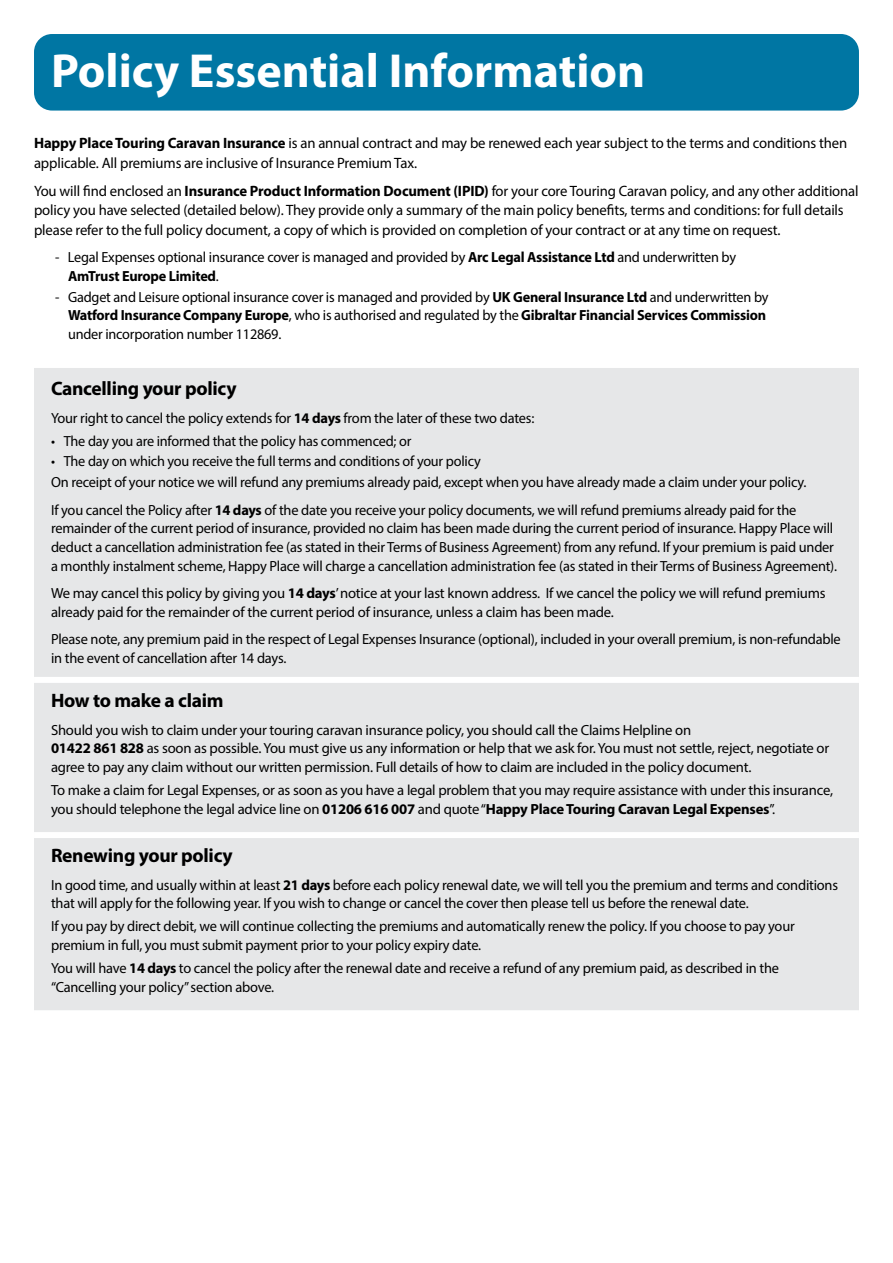
<style>
.page{position:relative;width:893px;height:1263px;background:#fff}
.page>*{position:absolute;margin:0;border:0;box-sizing:border-box;transform-origin:0 0}
.t1{font:700 48px "Myriad Pro";color:#fff}
.t2{font:700 19.5px "Myriad Pro";letter-spacing:-.015em;color:#000}
.t3{font:15px/19.5px "Myriad Pro";letter-spacing:-.01em;color:#000}
.t4{font:14.7px/18.8px "Myriad Pro";letter-spacing:-.015em;color:#000}
.s1{font-weight:700}
</style>
<div class="page">
<div style="left:34px;top:34px;width:825px;height:77px;background:#0076a3;border-radius:18px"></div>
<div style="left:34px;top:368px;width:825px;height:642px;background:#e6e7e8"></div>
<div style="left:34px;top:677px;width:825px;height:6px;background:#fff"></div>
<div style="left:34px;top:832px;width:825px;height:6px;background:#fff"></div>
<h1 class="t1" style="left:51px;top:40px;width:596px">Policy Essential Information</h1>
<p class="t3" style="left:34px;top:133px;width:815px"><span class="s1">Happy Place Touring Caravan Insurance</span> is an annual contract and may be renewed each year subject to the terms and conditions then applicable. All premiums are inclusive of Insurance Premium Tax.</p>
<p class="t3" style="left:34px;top:181px;width:826px">You will find enclosed an <span class="s1">Insurance Product Information Document (IPID)</span> for your core Touring Caravan policy, and any other additional policy you have selected (detailed below). They provide only a summary of the main policy benefits, terms and conditions: for full details please refer to the full policy document, a copy of which is provided on completion of your contract or at any time on request.</p>
<p class="t4" style="left:68px;top:248px;width:670px;text-indent:-13px">- Legal Expenses optional insurance cover is managed and provided by <span class="s1">Arc Legal Assistance Ltd</span> and underwritten by<br><span class="s1">AmTrust Europe Limited</span>.</p>
<p class="t4" style="left:68px;top:287px;width:702px;text-indent:-13px">- Gadget and Leisure optional insurance cover is managed and provided by <span class="s1">UK General Insurance Ltd</span> and underwritten by<br><span class="s1">Watford Insurance Company Europe</span>, who is authorised and regulated by the <span class="s1">Gibraltar Financial Services Commission </span>under incorporation number 112869.</p>
<h2 class="t2" style="left:51px;top:376px;width:187px">Cancelling your policy</h2>
<p class="t4" style="left:51px;top:408px;width:485px">Your right to cancel the policy extends for <span class="s1">14 days</span> from the later of these two dates:</p>
<p class="t4" style="left:51px;top:431px;width:362px">• The day you are informed that the policy has commenced; or</p>
<p class="t4" style="left:51px;top:451px;width:757px;line-height:20.9px">• The day on which you receive the full terms and conditions of your policy<br>On receipt of your notice we will refund any premiums already paid, except when you have already made a claim under your policy.</p>
<p class="t4" style="left:51px;top:500px;width:788px">If you cancel the Policy after <span class="s1">14 days</span> of the date you receive your policy documents, we will refund premiums already paid for the remainder of the current period of insurance, provided no claim has been made during the current period of insurance. Happy Place will deduct a cancellation administration fee (as stated in their Terms of Business Agreement) from any refund. If your premium is paid under a monthly instalment scheme, Happy Place will charge a cancellation administration fee (as stated in their Terms of Business Agreement).</p>
<p class="t4" style="left:51px;top:584px;width:776px">We may cancel this policy by giving you <span class="s1">14 days</span>’ notice at your last known address. If we cancel the policy we will refund premiums already paid for the remainder of the current period of insurance, unless a claim has been made.</p>
<p class="t4" style="left:51px;top:630px;width:791px">Please note, any premium paid in the respect of Legal Expenses Insurance (optional), included in your overall premium, is non-refundable in the event of cancellation after 14 days.</p>
<h2 class="t2" style="left:51px;top:688px;width:174px">How to make a claim</h2>
<p class="t4" style="left:51px;top:720px;width:780px">Should you wish to claim under your touring caravan insurance policy, you should call the Claims Helpline on<br><span class="s1">01422 861 828</span> as soon as possible. You must give us any information or help that we ask for. You must not settle, reject, negotiate or agree to pay any claim without our written permission. Full details of how to claim are included in the policy document.</p>
<p class="t4" style="left:51px;top:780px;width:783px">To make a claim for Legal Expenses, or as soon as you have a legal problem that you may require assistance with under this insurance, you should telephone the legal advice line on <span class="s1">01206 616 007</span> and quote “<span class="s1">Happy Place Touring Caravan Legal Expenses</span>”.</p>
<h2 class="t2" style="left:51px;top:843px;width:183px">Renewing your policy</h2>
<p class="t4" style="left:51px;top:875px;width:788px">In good time, and usually within at least <span class="s1">21 days</span> before each policy renewal date, we will tell you the premium and terms and conditions that will apply for the following year. If you wish to change or cancel the cover then please tell us before the renewal date.</p>
<p class="t4" style="left:51px;top:917px;width:745px">If you pay by direct debit, we will continue collecting the premiums and automatically renew the policy. If you choose to pay your premium in full, you must submit payment prior to your policy expiry date.</p>
<p class="t4" style="left:51px;top:959px;width:729px">You will have <span class="s1">14 days</span> to cancel the policy after the renewal date and receive a refund of any premium paid, as described in the “Cancelling your policy” section above.</p>
</div>
